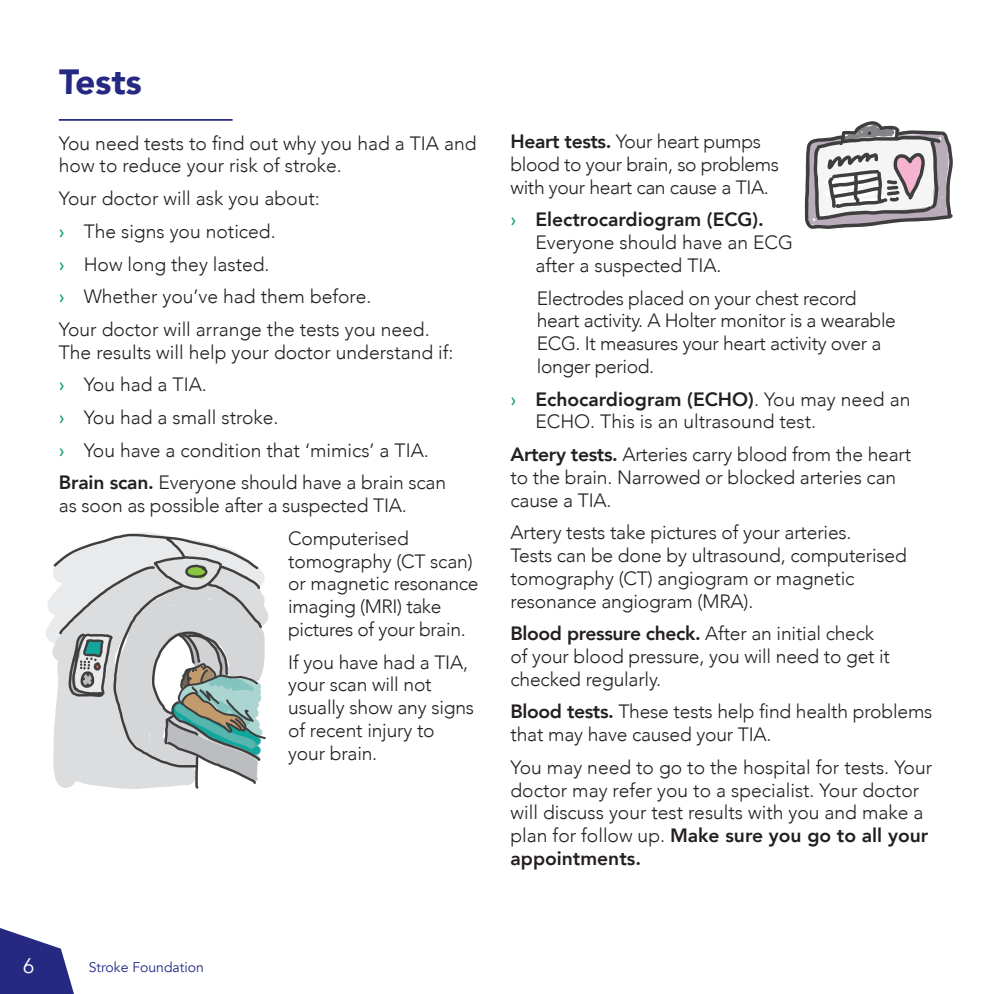
<style>
.page{position:relative;width:990px;height:994px;background:#fff}
.page>*{position:absolute;margin:0;border:0;box-sizing:border-box;transform-origin:0 0}
.t1{font:900 35px "Avenir";color:#252982}
.t2{font:21px "Avenir";color:#fff}
.t3{font:300 19.25px/22.8px "Avenir";letter-spacing:-.01em;color:#231f20}
.t4{font:14px "Avenir";color:#252982}
.s1{font-weight:400;color:#009472}
.s2{font-weight:800}
</style>
<div class="page">
<hr style="left:59px;top:119px;width:173px;height:2px;background:#252982">
<svg style="left:46px;top:532px;width:223px;height:257px"></svg>
<svg style="left:804px;top:121px;width:149px;height:108px"></svg>
<svg style="left:0;top:928px;width:74px;height:66px"></svg>
<h1 class="t1" style="left:59px;top:52px;width:85px">Tests</h1>
<p class="t3" style="left:59px;top:132px;width:419px">You need tests to find out why you had a TIA and how to reduce your risk of stroke.</p>
<p class="t3" style="left:59px;top:182px;width:372px;line-height:32.7px">Your doctor will ask you about:<br><span class="s1">›</span> The signs you noticed.<br><span class="s1">›</span> How long they lasted.<br><span class="s1">›</span> Whether you’ve had them before.<br>Your doctor will arrange the tests you need.</p>
<p class="t3" style="left:59px;top:335px;width:396px;line-height:32.7px">The results will help your doctor understand if: <span class="s1">›</span> You had a TIA.<br><span class="s1">›</span> You had a small stroke.<br><span class="s1">›</span> You have a condition that ‘mimics’ a TIA.<br><span class="s2">Brain scan.</span> Everyone should have a brain scan</p>
<p class="t3" style="left:59px;top:489px;width:351px;line-height:32.7px;text-align:right">as soon as possible after a suspected TIA.<br>Computerised</p>
<p class="t3" style="left:288px;top:549px;width:192px">tomography (CT scan) or magnetic resonance imaging (MRI) take pictures of your brain.</p>
<p class="t3" style="left:288px;top:650px;width:187px">If you have had a TIA, your scan will not usually show any signs of recent injury to your brain.</p>
<p class="t3" style="left:510px;top:130px;width:270px"><span class="s2">Heart tests.</span> Your heart pumps blood to your brain, so problems with your heart can cause a TIA.</p>
<p class="t3" style="left:535px;top:208px;width:259px;text-indent:-25px"><span class="s1">›</span> <span class="s2">Electrocardiogram (ECG).<br></span>Everyone should have an ECG after a suspected TIA.</p>
<p class="t3" style="left:537px;top:286px;width:360px">Electrodes placed on your chest record heart activity. A Holter monitor is a wearable ECG. It measures your heart activity over a longer period.</p>
<p class="t3" style="left:535px;top:387px;width:376px;text-indent:-25px"><span class="s1">›</span> <span class="s2">Echocardiogram (ECHO)</span>. You may need an<br>ECHO. This is an ultrasound test.</p>
<p class="t3" style="left:510px;top:443px;width:402px"><span class="s2">Artery tests.</span> Arteries carry blood from the heart to the brain. Narrowed or blocked arteries can cause a TIA.</p>
<p class="t3" style="left:510px;top:521px;width:398px">Artery tests take pictures of your arteries.<br>Tests can be done by ultrasound, computerised tomography (CT) angiogram or magnetic resonance angiogram (MRA).</p>
<p class="t3" style="left:510px;top:622px;width:381px"><span class="s2">Blood pressure check.</span> After an initial check of your blood pressure, you will need to get it checked regularly.</p>
<p class="t3" style="left:510px;top:700px;width:423px"><span class="s2">Blood tests.</span> These tests help find health problems that may have caused your TIA.</p>
<p class="t3" style="left:510px;top:755px;width:423px">You may need to go to the hospital for tests. Your doctor may refer you to a specialist. Your doctor will discuss your test results with you and make a plan for follow up. <span class="s2">Make sure you go to all your appointments.</span></p>
<p class="t2" style="left:23px;top:952px;width:13px">6</p>
<p class="t4" style="left:89px;top:958px;width:117px">Stroke Foundation</p>
</div>
